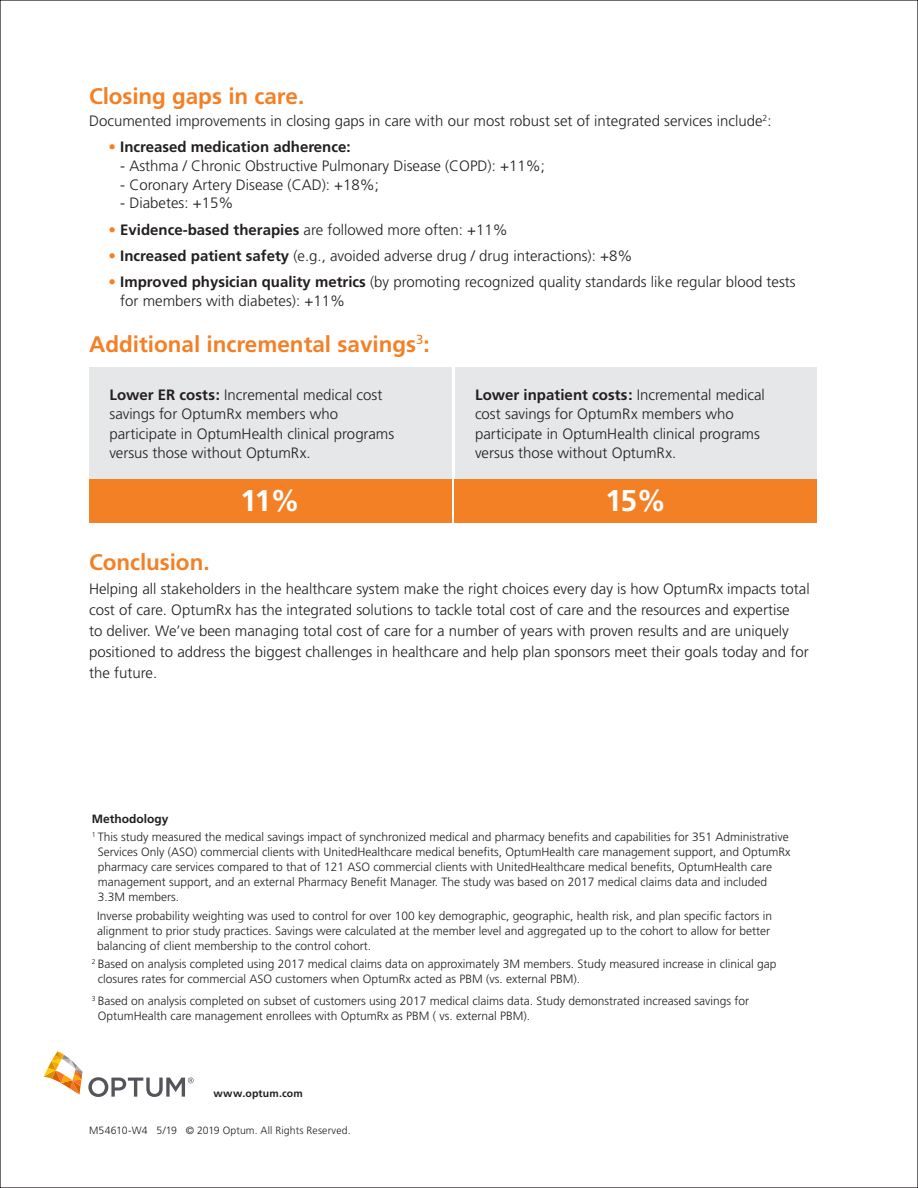
<style>
.page{position:relative;width:918px;height:1188px;background:#fff}
.page>*{position:absolute;margin:0;border:0;box-sizing:border-box;transform-origin:0 0}
.t1{font:700 30px "Frutiger";color:#fff}
.t2{font:700 22.5px "Frutiger";color:#f48026}
.t3{font:300 15px/19.5px "Frutiger";color:#231f20}
.t4{font:700 15px "Frutiger";color:#231f20}
.t5{font:300 12px/15px "Frutiger";color:#231f20}
.t6{font:300 10.5px "Frutiger";letter-spacing:.01em;color:#231f20}
.t7{font:700 10.5px "Frutiger";letter-spacing:.02em;color:#231f20}
.s1{color:#f48026}
.s2{font-weight:700;color:#f48026}
.s3{font-weight:700}
</style>
<div class="page">
<svg style="left:44px;top:1051px;width:150px;height:46px"></svg>
<div style="left:89px;top:368px;width:362px;height:112px;background:#e6e7e9"></div>
<div style="left:455px;top:368px;width:362px;height:112px;background:#e6e7e9"></div>
<div style="left:89px;top:479px;width:362px;height:44px;background:#f48026"></div>
<div style="left:455px;top:479px;width:362px;height:44px;background:#f48026"></div>
<h2 class="t2" style="left:89px;top:83px;width:217px">Closing gaps in care.</h2>
<p class="t3" style="left:89px;top:111px;width:684px">Documented improvements in closing gaps in care with our most robust set of integrated services include<sup>2</sup>:</p>
<p class="t4" style="left:109px;top:138px;width:244px"><span class="s1">•</span> Increased medication adherence:</p>
<p class="t3" style="left:120px;top:156px;width:426px">- Asthma / Chronic Obstructive Pulmonary Disease (COPD): +11%;</p>
<p class="t3" style="left:120px;top:175px;width:260px">- Coronary Artery Disease (CAD): +18%;</p>
<p class="t3" style="left:120px;top:193px;width:115px">- Diabetes: +15%</p>
<p class="t3" style="left:109px;top:220px;width:401px"><span class="s2">•</span> <span class="s3">Evidence-based therapies</span> are followed more often: +11%</p>
<p class="t3" style="left:109px;top:246px;width:525px"><span class="s2">•</span> <span class="s3">Increased patient safety</span> (e.g., avoided adverse drug / drug interactions): +8%</p>
<p class="t3" style="left:120px;top:273px;width:677px;line-height:18.8px;text-indent:-12px"><span class="s2">•</span> <span class="s3">Improved physician quality metrics</span> (by promoting recognized quality standards like regular blood tests for members with diabetes): +11%</p>
<h2 class="t2" style="left:89px;top:331px;width:342px">Additional incremental savings<sup>3</sup>:</h2>
<p class="t3" style="left:109px;top:385px;width:286px"><span class="s3">Lower ER costs:</span> Incremental medical cost savings for OptumRx members who participate in OptumHealth clinical programs versus those without OptumRx.</p>
<p class="t3" style="left:475px;top:385px;width:291px"><span class="s3">Lower inpatient costs:</span> Incremental medical cost savings for OptumRx members who participate in OptumHealth clinical programs versus those without OptumRx.</p>
<h1 class="t1" style="left:240px;top:483px;width:62px">11%</h1>
<h1 class="t1" style="left:605px;top:483px;width:63px">15%</h1>
<h2 class="t2" style="left:89px;top:549px;width:122px">Conclusion.</h2>
<p class="t3" style="left:89px;top:578px;width:722px;line-height:21px">Helping all stakeholders in the healthcare system make the right choices every day is how OptumRx impacts total cost of care. OptumRx has the integrated solutions to tackle total cost of care and the resources and expertise<br>to deliver. We’ve been managing total cost of care for a number of years with proven results and are uniquely positioned to address the biggest challenges in healthcare and help plan sponsors meet their goals today and for the future.</p>
<p class="t5" style="left:92px;top:810px;width:698px;line-height:18.3px"><span class="s3">Methodology<br></span><sup>1</sup> This study measured the medical savings impact of synchronized medical and pharmacy benefits and capabilities for 351 Administrative</p>
<p class="t5" style="left:98px;top:845px;width:694px">Services Only (ASO) commercial clients with UnitedHealthcare medical benefits, OptumHealth care management support, and OptumRx pharmacy care services compared to that of 121 ASO commercial clients with UnitedHealthcare medical benefits, OptumHealth care management support, and an external Pharmacy Benefit Manager. The study was based on 2017 medical claims data and included 3.3M members.</p>
<p class="t5" style="left:97px;top:908px;width:677px">Inverse probability weighting was used to control for over 100 key demographic, geographic, health risk, and plan specific factors in alignment to prior study practices. Savings were calculated at the member level and aggregated up to the cohort to allow for better balancing of client membership to the control cohort.</p>
<p class="t5" style="left:98px;top:956px;width:680px;text-indent:-6px"><sup>2</sup> Based on analysis completed using 2017 medical claims data on approximately 3M members. Study measured increase in clinical gap closures rates for commercial ASO customers when OptumRx acted as PBM (vs. external PBM).</p>
<p class="t5" style="left:98px;top:993px;width:653px;text-indent:-6px"><sup>3</sup> Based on analysis completed on subset of customers using 2017 medical claims data. Study demonstrated increased savings for<br>OptumHealth care management enrollees with OptumRx as PBM ( vs. external PBM).</p>
<p class="t7" style="left:214px;top:1087px;width:91px">www.optum.com</p>
<p class="t6" style="left:89px;top:1124px;width:263px">M54610-W4 5/19 © 2019 Optum. All Rights Reserved.</p>
</div>
